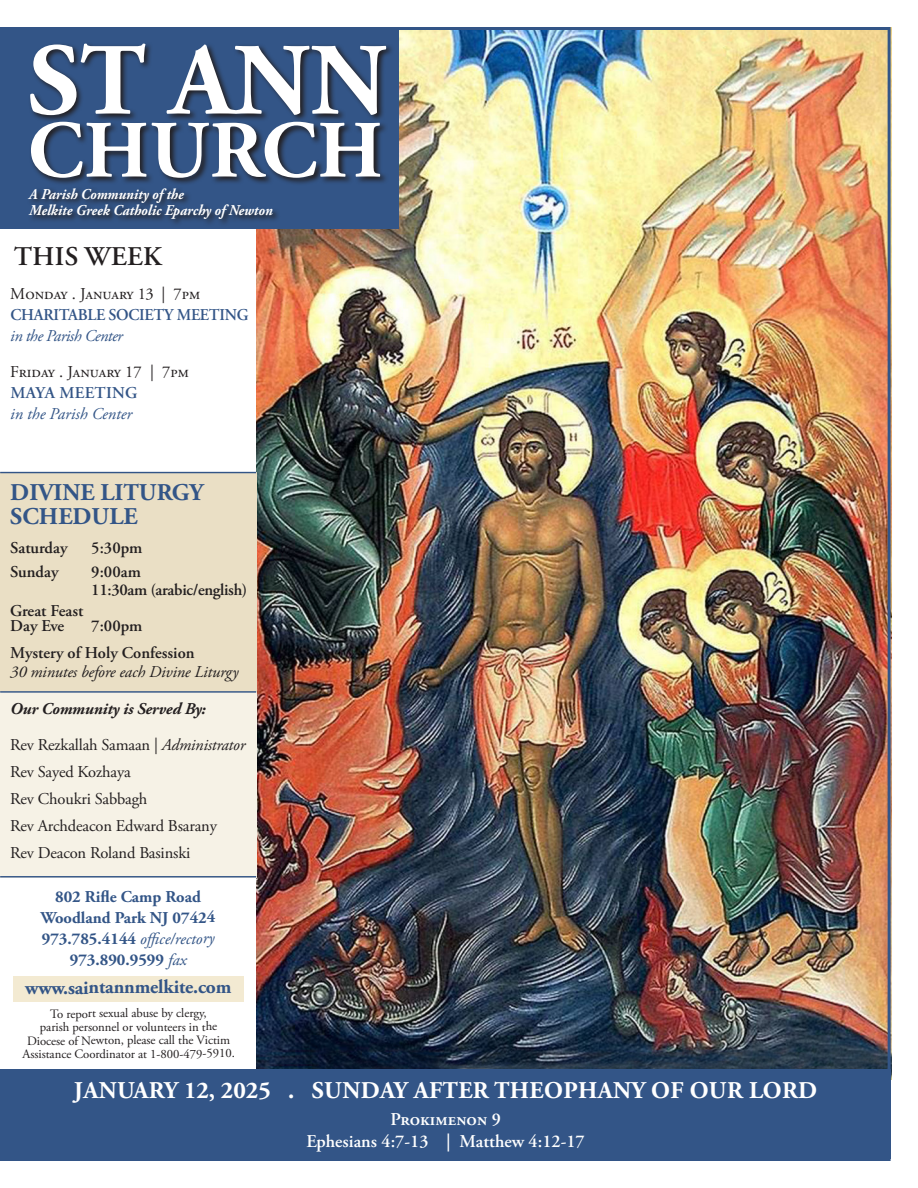
<style>
.page{position:relative;width:918px;height:1188px;background:#fff}
.page>*{position:absolute;margin:0;border:0;box-sizing:border-box;transform-origin:0 0}
.t1{font:700 102px "Adobe Garamond Pro";color:#fff}
.t2{font:700 81px "Adobe Garamond Pro";letter-spacing:.005em;color:#fff}
.t3{font:600 27px "Adobe Garamond Pro";letter-spacing:.015em;color:#231f20}
.t4{font:700 24px "Adobe Garamond Pro";letter-spacing:.015em;color:#fff}
.t5{font:700 24px/24px "Adobe Garamond Pro";color:#335587}
.t6{font:700 19.5px "Adobe Garamond Pro";letter-spacing:-.01em;color:#335587}
.t7{font:600 18px "Adobe Garamond Pro";color:#fff}
.t8{font:16.5px "Adobe Garamond Pro";letter-spacing:-.01em;color:#231f20}
.t9{font:600 16.5px/15px "Adobe Garamond Pro";color:#231f20}
.t10{font:700 16.5px "Adobe Garamond Pro";letter-spacing:-.005em;color:#335587}
.t11{font:italic 16.5px "Adobe Garamond Pro";color:#335587}
.t12{font:italic 16.5px "Adobe Garamond Pro";letter-spacing:-.01em;color:#231f20}
.t13{font:600 16.5px "Adobe Garamond Pro";letter-spacing:-.015em;color:#335587;scale:.96 1}
.t14{font:600 16.5px "Adobe Garamond Pro";letter-spacing:-.02em;color:#231f20}
.t15{font:italic 700 16.5px "Adobe Garamond Pro";letter-spacing:-.01em;color:#231f20}
.t16{font:italic 16.5px "Adobe Garamond Pro";letter-spacing:-.03em;color:#335587}
.t17{font:600 16.5px "Adobe Garamond Pro";letter-spacing:.015em;color:#335587}
.t18{font:italic 700 15px/16.5px "Adobe Garamond Pro";color:#fff;scale:.94 1}
.t19{font:12.75px "Adobe Garamond Pro";letter-spacing:-.01em;color:#231f20}
.s1{font-style:italic}
.s2{font-weight:700;font-style:normal}
.s3{font-weight:400;font-style:italic}
</style>
<div class="page">
<img style="left:0;top:27px;width:891px;height:1134px">
<p class="t1" style="left:28px;top:22px;width:360px">ST ANN</p>
<p class="t2" style="left:28px;top:104px;width:357px">CHURCH</p>
<p class="t18" style="left:29px;top:186px;width:261px">A Parish Community of the<br>Melkite Greek Catholic Eparchy of Newton</p>
<p class="t3" style="left:14px;top:241px;width:149px">THIS WEEK</p>
<p class="t8" style="left:10px;top:284px;width:192px">Monday . January 13 | 7pm</p>
<p class="t13" style="left:10px;top:305px;width:250px">CHARITABLE SOCIETY MEETING</p>
<p class="t16" style="left:10px;top:326px;width:114px">in the Parish Center</p>
<p class="t8" style="left:10px;top:362px;width:180px">Friday . January 17 | 7pm</p>
<p class="t17" style="left:10px;top:383px;width:129px">MAYA MEETING</p>
<p class="t11" style="left:10px;top:404px;width:123px">in the Parish Center</p>
<p class="t5" style="left:10px;top:481px;width:195px">DIVINE LITURGY<br>SCHEDULE</p>
<p class="t9" style="left:10px;top:540px;width:59px">Saturday</p>
<p class="t9" style="left:91px;top:540px;width:51px">5:30pm</p>
<p class="t9" style="left:10px;top:564px;width:50px">Sunday</p>
<p class="t9" style="left:91px;top:564px;width:49px">9:00am</p>
<p class="t14" style="left:91px;top:580px;width:157px">11:30am (arabic/english)</p>
<p class="t9" style="left:10px;top:603px;width:75px">Great Feast<br>Day Eve</p>
<p class="t9" style="left:91px;top:618px;width:51px">7:00pm</p>
<p class="t9" style="left:10px;top:645px;width:186px">Mystery of Holy Confession</p>
<p class="t12" style="left:10px;top:662px;width:230px">30 minutes before each Divine Liturgy</p>
<p class="t15" style="left:10px;top:699px;width:197px">Our Community is Served By:</p>
<p class="t8" style="left:10px;top:735px;width:236px">Rev Rezkallah Samaan | <span class="s1">Administrator</span></p>
<p class="t8" style="left:10px;top:762px;width:122px">Rev Sayed Kozhaya</p>
<p class="t8" style="left:10px;top:789px;width:139px">Rev Choukri Sabbagh</p>
<p class="t8" style="left:10px;top:816px;width:208px">Rev Archdeacon Edward Bsarany</p>
<p class="t8" style="left:10px;top:843px;width:182px">Rev Deacon Roland Basinski</p>
<p class="t10" style="left:55px;top:887px;width:147px">802 Rifle Camp Road</p>
<p class="t10" style="left:41px;top:908px;width:176px">Woodland Park NJ 07424</p>
<p class="t11" style="left:42px;top:928px;width:174px"><span class="s2">973.785.4144</span> office/rectory</p>
<p class="t10" style="left:70px;top:950px;width:119px">973.890.9599 <span class="s3">fax</span></p>
<p class="t6" style="left:25px;top:976px;width:208px">www.saintannmelkite.com</p>
<p class="t19" style="left:50px;top:1006px;width:158px">To report sexual abuse by clergy,</p>
<p class="t19" style="left:40px;top:1019px;width:179px">parish personnel or volunteers in the</p>
<p class="t19" style="left:27px;top:1033px;width:205px">Diocese of Newton, please call the Victim</p>
<p class="t19" style="left:23px;top:1046px;width:214px">Assistance Coordinator at 1-800-479-5910.</p>
<p class="t4" style="left:74px;top:1076px;width:745px">JANUARY 12, 2025 . SUNDAY AFTER THEOPHANY OF OUR LORD</p>
<p class="t7" style="left:390px;top:1109px;width:112px">Prokimenon 9</p>
<p class="t7" style="left:306px;top:1131px;width:280px">Ephesians 4:7-13 | Matthew 4:12-17</p>
</div>
